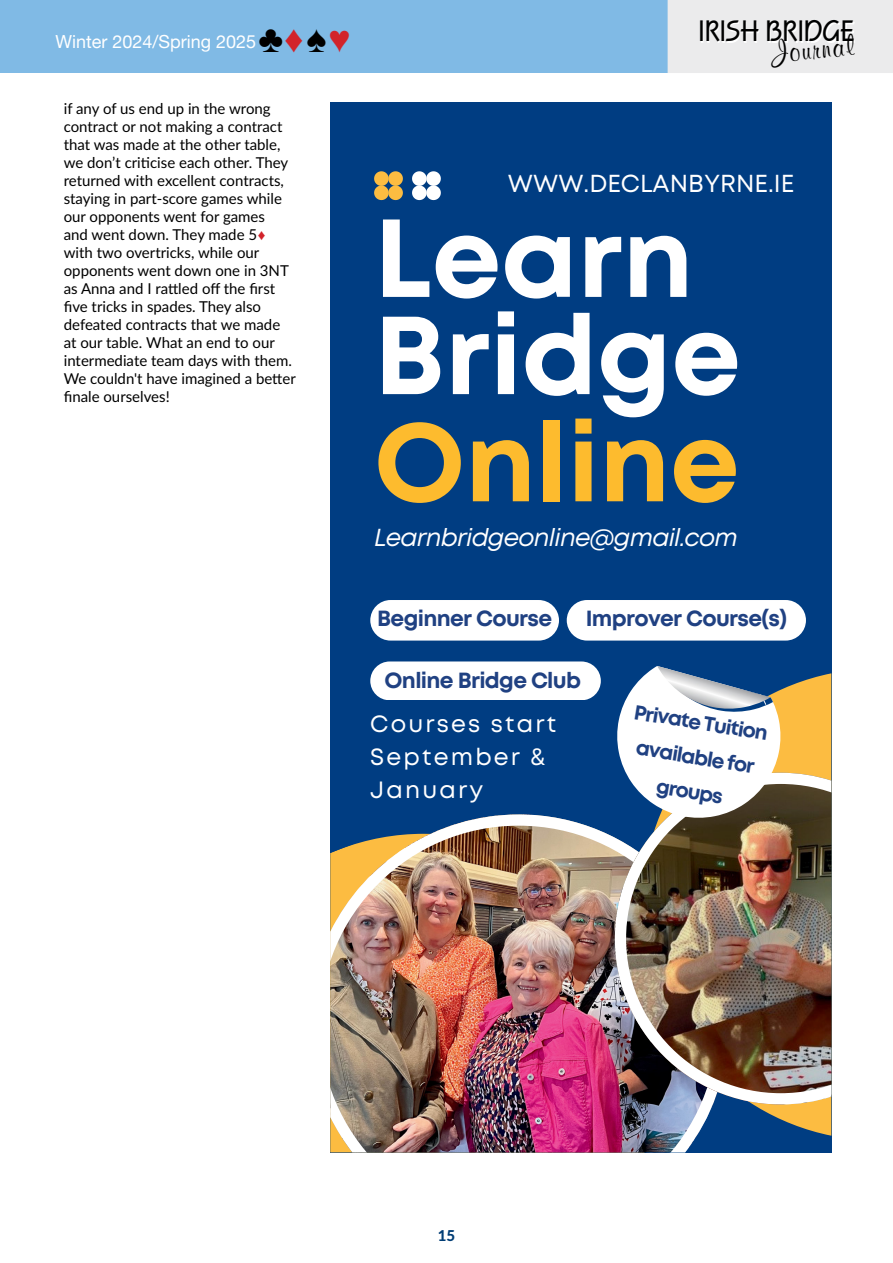
<style>
.page{position:relative;width:893px;height:1263px;background:#fff}
.page>*{position:absolute;margin:0;border:0;box-sizing:border-box;transform-origin:0 0}
.t1{font:700 110.55px/97.2px "Mont";color:#fff}
.t2{font:700 110.55px "Mont";color:#fdbb2e}
.t3{font:700 30.6px "Squire D";color:#000101}
.t4{font:700 30.6px "Murray Hill BT";color:#000}
.t5{font:italic 24.6px "Mont";letter-spacing:-.03em;color:#fff}
.t6{font:24.6px "Mont";color:#fff}
.t7{font:23.55px/32.7px "Mont";letter-spacing:.095em;color:#fff}
.t8{font:700 21.9px "Mont";letter-spacing:-.03em;color:#204182}
.t9{font:700 20.4px/34.8px "Mont";color:#204182;text-align:center}
.t10{font:18px "Helvetica Neue";color:#fff}
.t11{font:15px/18px "Lato";color:#000}
.t12{font:800 15px "Lato";color:#003d75}
.s1{font-family:"Andale Mono";font-size:38.1px;color:#000}
.s2{font-family:"Andale Mono";font-size:38.1px;color:#d2232a}
.s3{font-family:"Andale Mono";color:#d2232a}
</style>
<div class="page">
<div style="left:0;top:0;width:892px;height:73px;background:#80bae5"></div>
<div style="left:668px;top:0;width:225px;height:73px;background:#ebebec"></div>
<div style="left:702px;top:22px;width:153px;height:21px;background:linear-gradient(to right,#f2f2f2,#f2f2f3)"></div>
<div style="left:330px;top:102px;width:501px;height:1050px;background:#003d82"></div>
<svg style="left:752px;top:673px;width:79px;height:463px;fill:#fcbc41"></svg>
<img style="left:330px;top:814px;width:383px;height:338px">
<img style="left:615px;top:773px;width:216px;height:331px">
<div style="left:370px;top:600px;width:189px;height:41px;background:#fff;border-radius:20px"></div>
<div style="left:370px;top:661px;width:231px;height:39px;background:#fff;border-radius:19px"></div>
<div style="left:567px;top:600px;width:239px;height:41px;background:#fff;border-radius:20px"></div>
<svg style="left:617px;top:666px;width:164px;height:152px"></svg>
<img style="left:657px;top:666px;width:114px;height:43px">
<svg style="left:374px;top:171px;width:29px;height:29px"></svg>
<svg style="left:412px;top:171px;width:29px;height:29px"></svg>
<p class="t10" style="left:56px;top:28px;width:297px">Winter 2024/Spring 2025 <span class="s1">♣</span><span class="s2">♦</span><span class="s1">♠</span><span class="s2">♥</span></p>
<p class="t11" style="left:64px;top:99px;width:234px">if any of us end up in the wrong contract or not making a contract that was made at the other table, we don’t criticise each other. They returned with excellent contracts, staying in part-score games while our opponents went for games<br>and went down. They made 5<span class="s3">♦ </span>with two overtricks, while our opponents went down one in 3NT as Anna and I rattled off the first five tricks in spades. They also defeated contracts that we made at our table. What an end to our intermediate team days with them.<br>We couldn't have imagined a better finale ourselves!</p>
<h2 class="t3" style="left:699px;top:14px;width:157px">IRISH BRIDGE</h2>
<h2 class="t4" style="left:769px;top:34px;width:84px;rotate:-6deg">Journal</h2>
<h3 class="t6" style="left:508px;top:168px;width:288px">WWW.DECLANBYRNE.IE</h3>
<h1 class="t1" style="left:374px;top:210px;width:368px">Learn<br>Bridge</h1>
<h1 class="t2" style="left:374px;top:391px;width:367px">Online</h1>
<h3 class="t5" style="left:374px;top:521px;width:365px">Learnbridgeonline@gmail.com</h3>
<h3 class="t8" style="left:377px;top:604px;width:176px">Beginner Course</h3>
<h3 class="t8" style="left:586px;top:604px;width:203px">Improver Course(s)</h3>
<h3 class="t8" style="left:385px;top:666px;width:198px">Online Bridge Club</h3>
<h3 class="t7" style="left:370px;top:708px;width:187px">Courses start<br>September &amp;<br>January</h3>
<h3 class="t9" style="left:637px;top:695px;width:137px;rotate:9deg">Private Tuition available for groups</h3>
<p class="t12" style="left:438px;top:1224px;width:19px">15</p>
</div>
